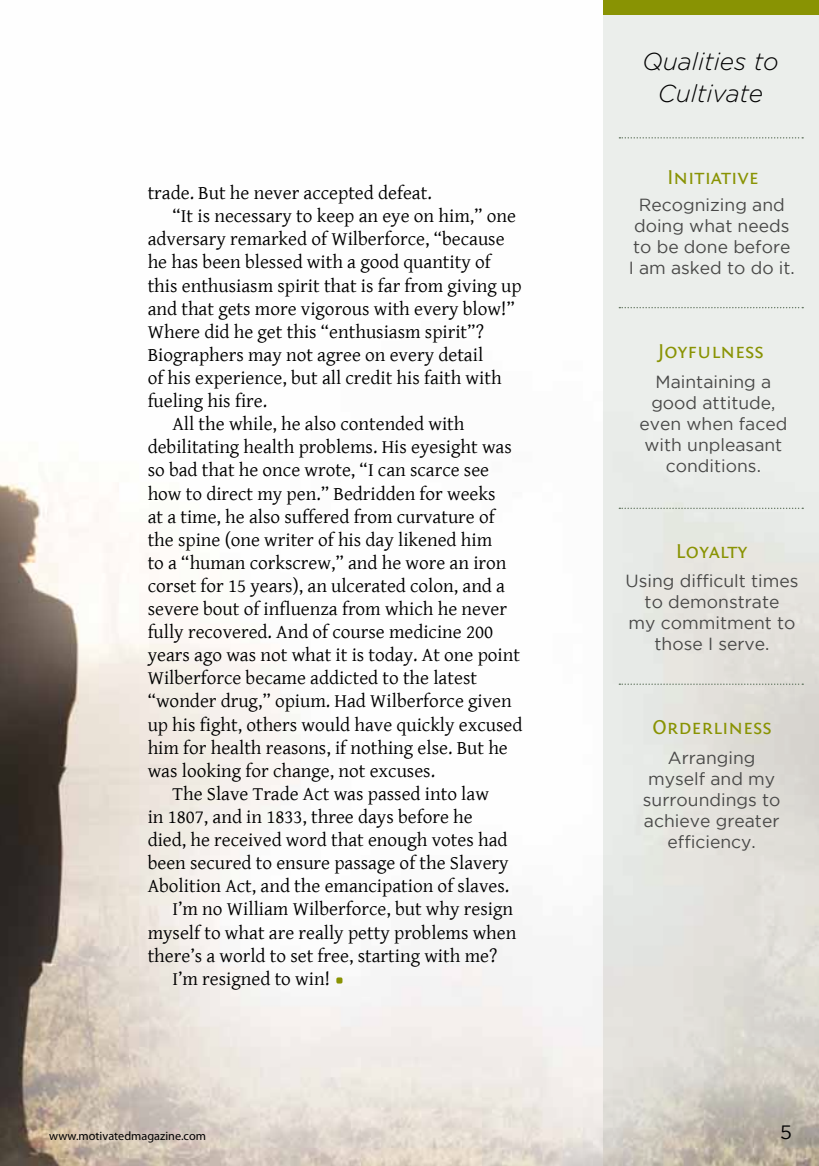
<style>
.page{position:relative;width:819px;height:1166px;background:#fff}
.page>*{position:absolute;margin:0;border:0;box-sizing:border-box;transform-origin:0 0}
.t1{font:italic 300 24.5px/31.5px "Gotham Rounded";color:#000;text-align:center}
.t2{font:21px "Fontin Sans Small Caps";color:#899303}
.t3{font:19.25px "Gentium Basic";color:#000}
.t4{font:19.25px "Gotham";color:#000}
.t5{font:17.5px/21px "Gotham";color:#494948;text-align:center}
.t6{font:12.25px "Myriad Pro";color:#000}
</style>
<div class="page">
<img style="left:0;top:482px;width:603px;height:684px">
<svg style="left:603px;top:15px;width:216px;height:1151px;background:#e4e4df"></svg>
<svg style="left:619px;top:137px;width:184px;height:2px"></svg>
<svg style="left:619px;top:307px;width:184px;height:1px"></svg>
<svg style="left:619px;top:508px;width:184px;height:1px"></svg>
<svg style="left:619px;top:683px;width:184px;height:2px"></svg>
<div style="left:603px;top:0;width:216px;height:15px;background:#899303"></div>
<svg style="left:336px;top:977px;width:6px;height:6px"></svg>
<p class="t3" style="left:148px;top:179px;width:285px">trade. But he never accepted defeat.</p>
<p class="t3" style="left:172px;top:202px;width:345px">“It is necessary to keep an eye on him,” one</p>
<p class="t3" style="left:148px;top:225px;width:358px">adversary remarked of Wilberforce, “because</p>
<p class="t3" style="left:148px;top:248px;width:344px">he has been blessed with a good quantity of</p>
<p class="t3" style="left:148px;top:271px;width:375px">this enthusiasm spirit that is far from giving up</p>
<p class="t3" style="left:148px;top:294px;width:368px">and that gets more vigorous with every blow!”</p>
<p class="t3" style="left:148px;top:317px;width:338px">Where did he get this “enthusiasm spirit”?</p>
<p class="t3" style="left:148px;top:340px;width:337px">Biographers may not agree on every detail</p>
<p class="t3" style="left:148px;top:364px;width:355px">of his experience, but all credit his faith with</p>
<p class="t3" style="left:148px;top:387px;width:121px">fueling his fire.</p>
<p class="t3" style="left:172px;top:410px;width:293px">All the while, he also contended with</p>
<p class="t3" style="left:148px;top:433px;width:365px">debilitating health problems. His eyesight was</p>
<p class="t3" style="left:148px;top:456px;width:343px">so bad that he once wrote, “I can scarce see</p>
<p class="t3" style="left:148px;top:479px;width:349px">how to direct my pen.” Bedridden for weeks</p>
<p class="t3" style="left:148px;top:502px;width:348px">at a time, he also suffered from curvature of</p>
<p class="t3" style="left:148px;top:525px;width:346px">the spine (one writer of his day likened him</p>
<p class="t3" style="left:148px;top:548px;width:360px">to a “human corkscrew,” and he wore an iron</p>
<p class="t3" style="left:148px;top:571px;width:359px">corset for 15 years), an ulcerated colon, and a</p>
<p class="t3" style="left:148px;top:595px;width:361px">severe bout of influenza from which he never</p>
<p class="t3" style="left:148px;top:618px;width:347px">fully recovered. And of course medicine 200</p>
<p class="t3" style="left:148px;top:641px;width:374px">years ago was not what it is today. At one point</p>
<p class="t3" style="left:148px;top:664px;width:331px">Wilberforce became addicted to the latest</p>
<p class="t3" style="left:148px;top:687px;width:365px">“wonder drug,” opium. Had Wilberforce given</p>
<p class="t3" style="left:148px;top:710px;width:376px">up his fight, others would have quickly excused</p>
<p class="t3" style="left:148px;top:733px;width:361px">him for health reasons, if nothing else. But he</p>
<p class="t3" style="left:148px;top:756px;width:289px">was looking for change, not excuses.</p>
<p class="t3" style="left:172px;top:779px;width:318px">The Slave Trade Act was passed into law</p>
<p class="t3" style="left:148px;top:802px;width:326px">in 1807, and in 1833, three days before he</p>
<p class="t3" style="left:148px;top:826px;width:361px">died, he received word that enough votes had</p>
<p class="t3" style="left:148px;top:849px;width:362px">been secured to ensure passage of the Slavery</p>
<p class="t3" style="left:148px;top:872px;width:363px">Abolition Act, and the emancipation of slaves.</p>
<p class="t3" style="left:172px;top:895px;width:342px">I’m no William Wilberforce, but why resign</p>
<p class="t3" style="left:148px;top:918px;width:370px">myself to what are really petty problems when</p>
<p class="t3" style="left:148px;top:941px;width:351px">there’s a world to set free, starting with me?</p>
<p class="t3" style="left:172px;top:964px;width:159px">I’m resigned to win!</p>
<p class="t1" style="left:642px;top:45px;width:138px">Qualities to<br>Cultivate</p>
<p class="t2" style="left:667px;top:165px;width:93px">Initiative</p>
<p class="t5" style="left:628px;top:194px;width:168px">Recognizing and doing what needs to be done before<br>I am asked to do it.</p>
<p class="t2" style="left:658px;top:340px;width:107px">Joyfulness</p>
<p class="t5" style="left:639px;top:371px;width:149px">Maintaining a good attitude, even when faced with unpleasant conditions.</p>
<p class="t2" style="left:675px;top:539px;width:73px">Loyalty</p>
<p class="t5" style="left:625px;top:570px;width:175px">Using difficult times to demonstrate<br>my commitment to those I serve.</p>
<p class="t2" style="left:652px;top:715px;width:121px">Orderliness</p>
<p class="t5" style="left:643px;top:747px;width:139px">Arranging myself and my surroundings to achieve greater efficiency.</p>
<p class="t6" style="left:49px;top:1128px;width:158px">www.motivatedmagazine.com</p>
<p class="t4" style="left:780px;top:1122px;width:13px">5</p>
</div>
